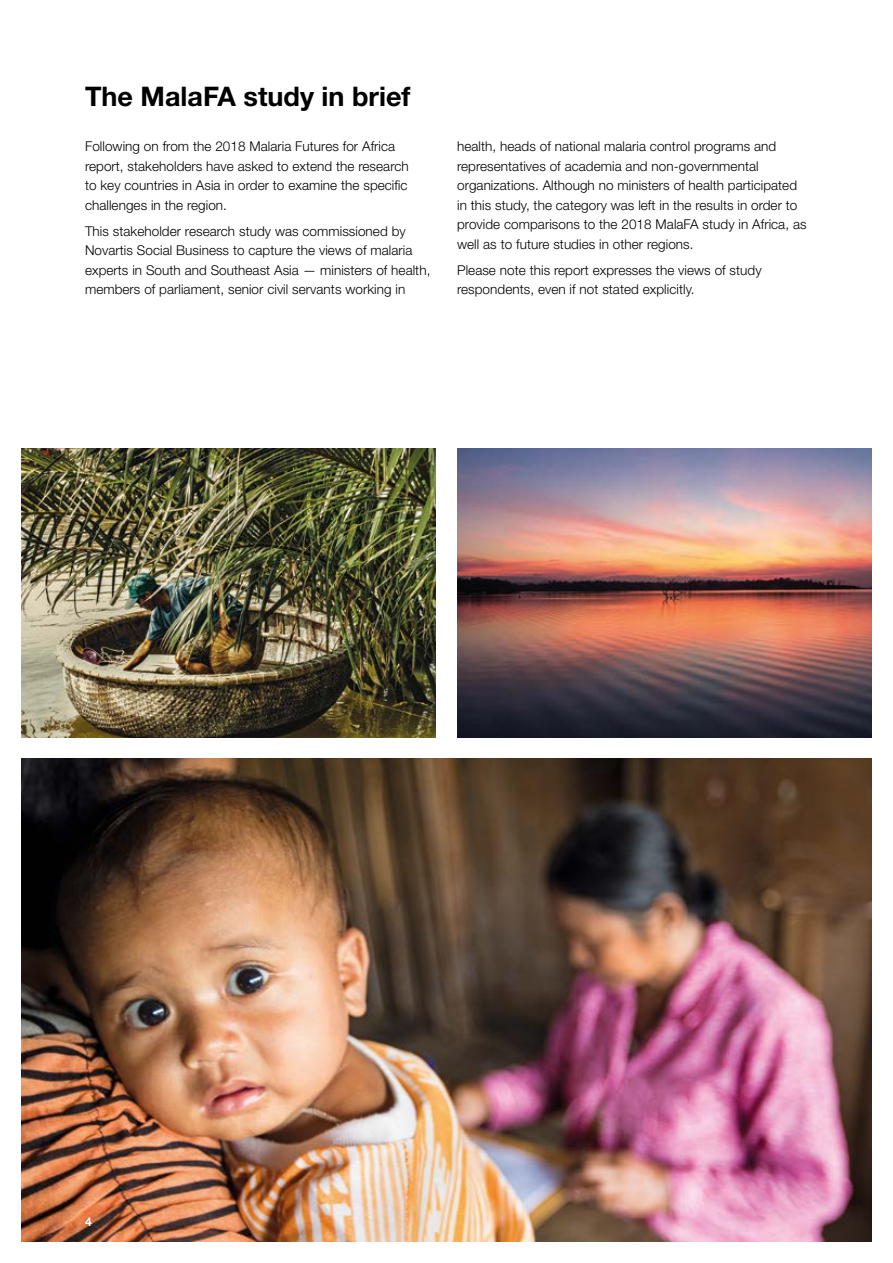
<style>
.page{position:relative;width:893px;height:1263px;background:#fff}
.page>*{position:absolute;margin:0;border:0;box-sizing:border-box;transform-origin:0 0}
.t1{font:700 27px "Helvetica Neue";color:#000}
.t2{font:300 13.5px/19.5px "Helvetica Neue";letter-spacing:.005em;color:#000}
.t3{font:700 12px "Helvetica Neue";color:#fff}
</style>
<div class="page">
<img style="left:21px;top:759px;width:851px;height:483px">
<img style="left:21px;top:448px;width:415px;height:289px">
<img style="left:457px;top:448px;width:415px;height:289px">
<h1 class="t1" style="left:85px;top:80px;width:327px">The MalaFA study in brief</h1>
<p class="t2" style="left:85px;top:136px;width:325px">Following on from the 2018 Malaria Futures for Africa report, stakeholders have asked to extend the research to key countries in Asia in order to examine the specific challenges in the region.</p>
<p class="t2" style="left:85px;top:221px;width:347px">This stakeholder research study was commissioned by Novartis Social Business to capture the views of malaria experts in South and Southeast Asia — ministers of health, members of parliament, senior civil servants working in</p>
<p class="t2" style="left:457px;top:136px;width:351px">health, heads of national malaria control programs and representatives of academia and non-governmental organizations. Although no ministers of health participated in this study, the category was left in the results in order to provide comparisons to the 2018 MalaFA study in Africa, as well as to future studies in other regions.</p>
<p class="t2" style="left:457px;top:260px;width:306px">Please note this report expresses the views of study respondents, even if not stated explicitly.</p>
<p class="t3" style="left:85px;top:1214px;width:8px">4</p>
</div>
